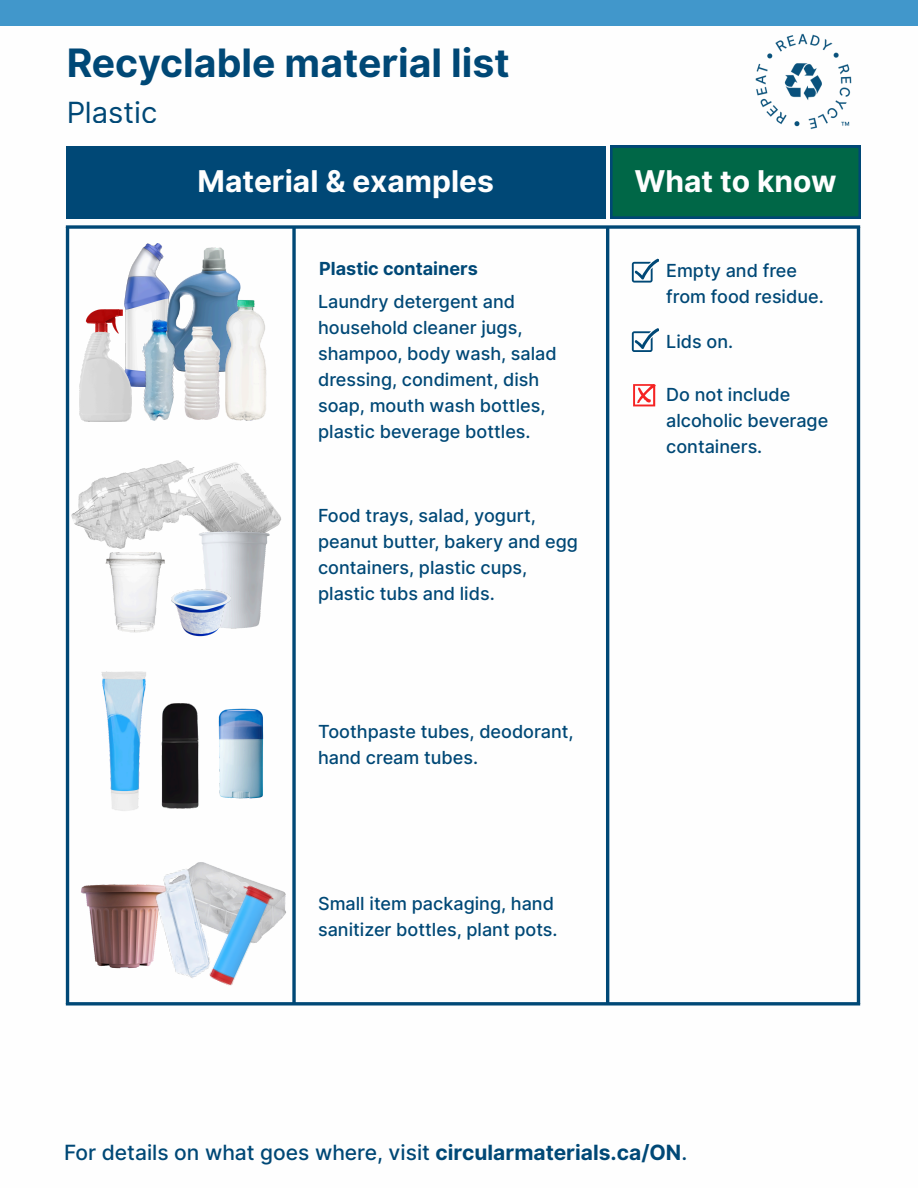
<style>
.page{position:relative;width:918px;height:1188px;background:#fff}
.page>*{position:absolute;margin:0;border:0;box-sizing:border-box;transform-origin:0 0}
.t1{font:700 39.15px "Inter";color:#004876}
.t2{font:700 30px "Inter";color:#fefefe}
.t3{font:29.25px "Inter";color:#004876}
.t4{font:500 21px "Inter";color:#004876}
.t5{font:500 18px/25.8px "Inter";color:#004876}
.t6{font:700 18px "Inter";color:#004876}
.s1{font-weight:700}
</style>
<div class="page">
<img style="left:755px;top:33px;width:97px;height:97px">
<div style="left:0;top:0;width:918px;height:26px;background:#4197cb"></div>
<div style="left:66px;top:146px;width:540px;height:73px;background:#004876"></div>
<svg style="left:610px;top:146px;width:251px;height:73px;background:#00644a"></svg>
<hr style="left:66px;top:229px;width:3px;height:773px;background:#004876">
<svg style="left:292px;top:229px;width:4px;height:773px;background:#27648a"></svg>
<hr style="left:606px;top:229px;width:3px;height:773px;background:#004876">
<hr style="left:857px;top:229px;width:3px;height:773px;background:#004876">
<svg style="left:66px;top:225px;width:794px;height:4px;background:#26638a"></svg>
<svg style="left:66px;top:1002px;width:794px;height:4px;background:#26638a"></svg>
<img style="left:69px;top:455px;width:110px;height:104px">
<img style="left:179px;top:461px;width:102px;height:59px">
<img style="left:101px;top:671px;width:23px;height:140px">
<img style="left:240px;top:708px;width:24px;height:91px">
<img style="left:196px;top:520px;width:85px;height:109px">
<img style="left:91px;top:545px;width:88px;height:88px">
<img style="left:163px;top:588px;width:71px;height:49px">
<img style="left:124px;top:244px;width:23px;height:73px">
<img style="left:147px;top:243px;width:94px;height:80px">
<img style="left:192px;top:323px;width:27px;height:97px">
<img style="left:219px;top:287px;width:48px;height:134px">
<img style="left:132px;top:317px;width:60px;height:104px">
<img style="left:79px;top:309px;width:53px;height:113px">
<img style="left:65px;top:876px;width:77px;height:107px">
<img style="left:196px;top:852px;width:100px;height:108px">
<img style="left:216px;top:879px;width:63px;height:107px">
<img style="left:142px;top:864px;width:74px;height:116px">
<svg style="left:632px;top:328px;width:27px;height:24px"></svg>
<img style="left:124px;top:671px;width:116px;height:140px">
<svg style="left:633px;top:384px;width:23px;height:22px"></svg>
<svg style="left:632px;top:259px;width:27px;height:23px"></svg>
<h1 class="t1" style="left:66px;top:39px;width:445px">Recyclable material list</h1>
<h3 class="t3" style="left:66px;top:94px;width:93px">Plastic</h3>
<h1 class="t2" style="left:197px;top:163px;width:298px">Material &amp; examples</h1>
<h2 class="t2" style="left:634px;top:163px;width:204px">What to know</h2>
<p class="t6" style="left:319px;top:258px;width:160px">Plastic containers</p>
<p class="t5" style="left:666px;top:258px;width:159px">Empty and free from food residue.</p>
<p class="t5" style="left:318px;top:289px;width:240px">Laundry detergent and household cleaner jugs, shampoo, body wash, salad dressing, condiment, dish soap, mouth wash bottles, plastic beverage bottles.</p>
<p class="t5" style="left:666px;top:329px;width:69px">Lids on.</p>
<p class="t5" style="left:666px;top:382px;width:164px">Do not include alcoholic beverage containers.</p>
<p class="t5" style="left:318px;top:503px;width:220px">Food trays, salad, yogurt,</p>
<p class="t5" style="left:318px;top:529px;width:261px">peanut butter, bakery and egg containers, plastic cups, plastic tubs and lids.</p>
<p class="t5" style="left:318px;top:719px;width:257px">Toothpaste tubes, deodorant, hand cream tubes.</p>
<p class="t5" style="left:318px;top:891px;width:241px">Small item packaging, hand sanitizer bottles, plant pots.</p>
<p class="t4" style="left:64px;top:1140px;width:625px">For details on what goes where, visit <span class="s1">circularmaterials.ca/ON</span>.</p>
</div>
